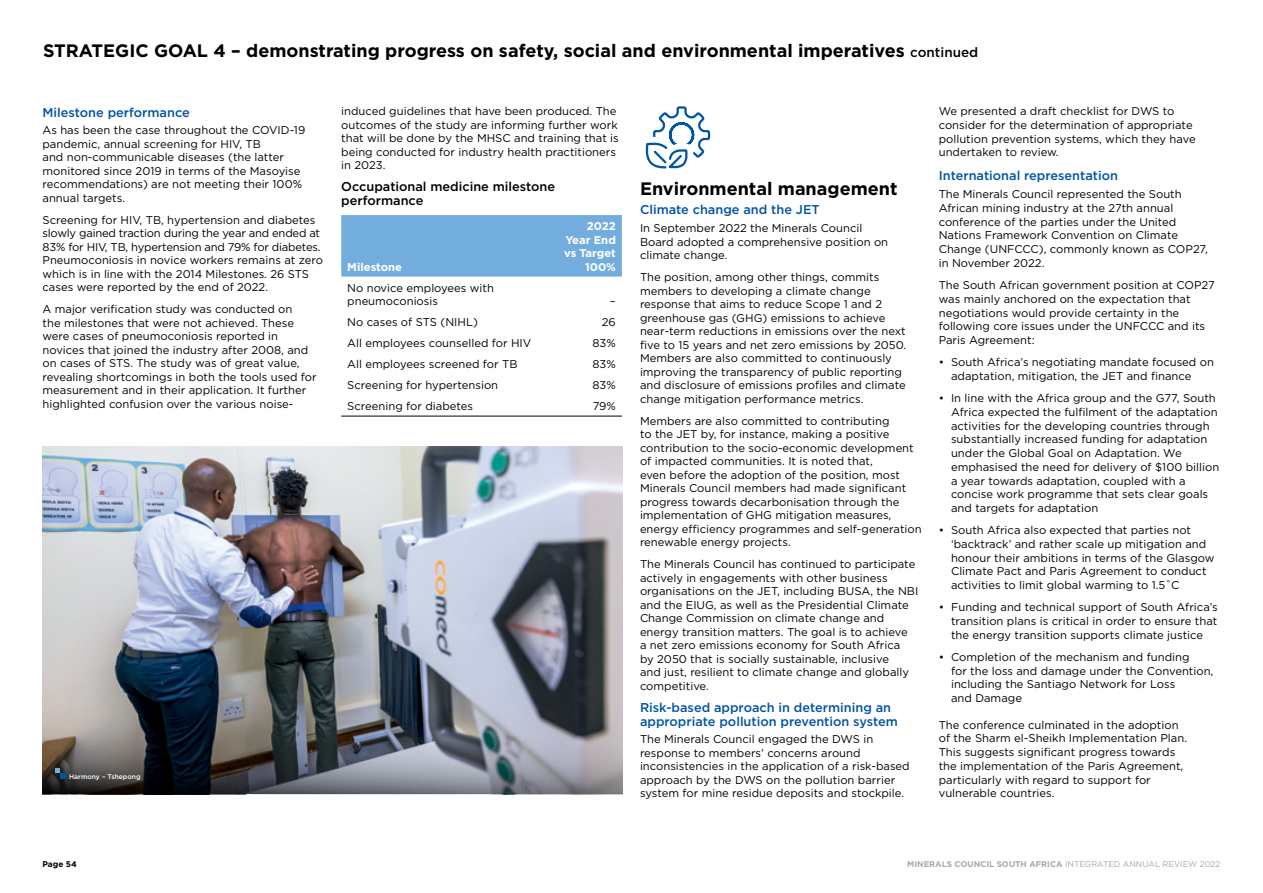
<style>
.page{position:relative;width:1263px;height:893px;background:#fff}
.page>*{position:absolute;margin:0;border:0;box-sizing:border-box;transform-origin:0 0}
._2023_MCSA_IR_TOP_PA{font:700 18px "Gotham";color:#000}
._2023_MCSA_IR_headin{font:500 12.75px/13.5px "Gotham";color:#0054a6}
._2023_MCSA_IR_headin-2{font:500 12.75px/13.5px "Gotham";color:#000}
._2023_MCSA_IR_Body_C{font:11.25px/13.5px "Gotham";color:#000}
._2023_MCSA_IR_Body_C-2{font:700 11.25px/13.5px "Gotham";color:#fff;text-align:right}
.t1{font:700 8.25px "Gotham";color:#a7a9ac}
.t2{font:700 8.25px "Gotham";color:#000}
.t3{font:500 6.75px "Gotham";color:#fff}
.s1{font-weight:500;font-size:13.5px}
.s2{font-weight:400}
</style>
<div class="page">
<div style="left:341px;top:215px;width:281px;height:62px;background:#72adde"></div>
<hr style="left:341px;top:416px;width:217px;height:1px;background:#000">
<hr style="left:558px;top:416px;width:64px;height:1px;background:#000">
<svg style="left:645px;top:106px;width:66px;height:63px"></svg>
<img style="left:43px;top:446px;width:580px;height:203px">
<img style="left:43px;top:649px;width:580px;height:145px">
<svg style="left:56px;top:769px;width:10px;height:10px"></svg>
<p class="_2023_MCSA_IR_TOP_PA" style="left:43px;top:39px;width:937px">STRATEGIC GOAL 4 – demonstrating progress on safety, social and environmental imperatives <span class="s1">continued</span></p>
<p class="_2023_MCSA_IR_headin" style="left:43px;top:105px;width:149px">Milestone performance</p>
<p class="_2023_MCSA_IR_Body_C" style="left:43px;top:123px;width:264px">As has been the case throughout the COVID-19 pandemic, annual screening for HIV, TB<br>and non-communicable diseases (the latter monitored since 2019 in terms of the Masoyise recommendations) are not meeting their 100% annual targets.</p>
<p class="_2023_MCSA_IR_Body_C" style="left:43px;top:213px;width:282px">Screening for HIV, TB, hypertension and diabetes slowly gained traction during the year and ended at 83% for HIV, TB, hypertension and 79% for diabetes.<br>Pneumoconiosis in novice workers remains at zero which is in line with the 2014 Milestones. 26 STS cases were reported by the end of 2022.</p>
<p class="_2023_MCSA_IR_Body_C" style="left:43px;top:302px;width:276px">A major verification study was conducted on<br>the milestones that were not achieved. These were cases of pneumoconiosis reported in novices that joined the industry after 2008, and on cases of STS. The study was of great value, revealing shortcomings in both the tools used for measurement and in their application. It further highlighted confusion over the various noise-</p>
<p class="_2023_MCSA_IR_Body_C" style="left:341px;top:104px;width:279px">induced guidelines that have been produced. The outcomes of the study are informing further work that will be done by the MHSC and training that is being conducted for industry health practitioners in 2023.</p>
<p class="_2023_MCSA_IR_headin-2" style="left:341px;top:180px;width:215px">Occupational medicine milestone performance</p>
<p class="_2023_MCSA_IR_Body_C-2" style="left:347px;top:260px;width:56px">Milestone</p>
<p class="_2023_MCSA_IR_Body_C" style="left:347px;top:281px;width:148px">No novice employees with pneumoconiosis</p>
<p class="_2023_MCSA_IR_Body_C-2" style="left:564px;top:219px;width:53px">2022<br>Year End vs Target<br>100%</p>
<p class="_2023_MCSA_IR_Body_C" style="left:610px;top:294px;width:7px">–</p>
<p class="_2023_MCSA_IR_Body_C" style="left:347px;top:315px;width:132px">No cases of STS (NIHL)</p>
<p class="_2023_MCSA_IR_Body_C" style="left:602px;top:315px;width:16px">26</p>
<p class="_2023_MCSA_IR_Body_C" style="left:347px;top:336px;width:186px">All employees counselled for HIV</p>
<p class="_2023_MCSA_IR_Body_C" style="left:592px;top:336px;width:25px">83%</p>
<p class="_2023_MCSA_IR_Body_C" style="left:347px;top:357px;width:172px">All employees screened for TB</p>
<p class="_2023_MCSA_IR_Body_C" style="left:592px;top:357px;width:25px">83%</p>
<p class="_2023_MCSA_IR_Body_C" style="left:347px;top:378px;width:152px">Screening for hypertension</p>
<p class="_2023_MCSA_IR_Body_C" style="left:592px;top:378px;width:25px">83%</p>
<p class="_2023_MCSA_IR_Body_C" style="left:347px;top:399px;width:127px">Screening for diabetes</p>
<p class="_2023_MCSA_IR_Body_C" style="left:593px;top:399px;width:25px">79%</p>
<p class="t3" style="left:69px;top:772px;width:73px">Harmony – Tshepong</p>
<p class="_2023_MCSA_IR_TOP_PA" style="left:640px;top:177px;width:259px">Environmental management</p>
<p class="_2023_MCSA_IR_headin" style="left:640px;top:203px;width:181px">Climate change and the JET</p>
<p class="_2023_MCSA_IR_Body_C" style="left:640px;top:221px;width:250px">In September 2022 the Minerals Council<br>Board adopted a comprehensive position on climate change.</p>
<p class="_2023_MCSA_IR_Body_C" style="left:640px;top:270px;width:268px">The position, among other things, commits members to developing a climate change response that aims to reduce Scope 1 and 2 greenhouse gas (GHG) emissions to achieve near-term reductions in emissions over the next five to 15 years and net zero emissions by 2050.<br>Members are also committed to continuously improving the transparency of public reporting and disclosure of emissions profiles and climate change mitigation performance metrics.</p>
<p class="_2023_MCSA_IR_Body_C" style="left:640px;top:414px;width:283px">Members are also committed to contributing<br>to the JET by, for instance, making a positive contribution to the socio-economic development of impacted communities. It is noted that,<br>even before the adoption of the position, most Minerals Council members had made significant progress towards decarbonisation through the implementation of GHG mitigation measures, energy efficiency programmes and self-generation renewable energy projects.</p>
<p class="_2023_MCSA_IR_Body_C" style="left:640px;top:557px;width:280px">The Minerals Council has continued to participate actively in engagements with other business organisations on the JET, including BUSA, the NBI and the EIUG, as well as the Presidential Climate Change Commission on climate change and energy transition matters. The goal is to achieve<br>a net zero emissions economy for South Africa<br>by 2050 that is socially sustainable, inclusive<br>and just, resilient to climate change and globally competitive.</p>
<p class="_2023_MCSA_IR_headin" style="left:640px;top:701px;width:259px">Risk-based approach in determining an appropriate pollution prevention system</p>
<p class="_2023_MCSA_IR_Body_C" style="left:640px;top:732px;width:271px">The Minerals Council engaged the DWS in response to members’ concerns around inconsistencies in the application of a risk-based approach by the DWS on the pollution barrier system for mine residue deposits and stockpile.</p>
<p class="_2023_MCSA_IR_Body_C" style="left:939px;top:104px;width:258px">We presented a draft checklist for DWS to consider for the determination of appropriate pollution prevention systems, which they have undertaken to review.</p>
<p class="_2023_MCSA_IR_headin" style="left:939px;top:169px;width:181px">International representation</p>
<p class="_2023_MCSA_IR_Body_C" style="left:939px;top:187px;width:271px">The Minerals Council represented the South African mining industry at the 27th annual conference of the parties under the United Nations Framework Convention on Climate Change (UNFCCC), commonly known as COP27, in November 2022.</p>
<p class="_2023_MCSA_IR_Body_C" style="left:939px;top:278px;width:278px">The South African government position at COP27 was mainly anchored on the expectation that negotiations would provide certainty in the following core issues under the UNFCCC and its Paris Agreement:</p>
<p class="_2023_MCSA_IR_Body_C" style="left:951px;top:355px;width:264px;text-indent:-12px">• South Africa’s negotiating mandate focused on adaptation, mitigation, the JET and finance</p>
<p class="_2023_MCSA_IR_Body_C" style="left:951px;top:391px;width:270px;text-indent:-12px">• In line with the Africa group and the G77, South Africa expected the fulfilment of the adaptation activities for the developing countries through substantially increased funding for adaptation under the Global Goal on Adaptation. We emphasised the need for delivery of $100 billion a year towards adaptation, coupled with a concise work programme that sets clear goals and targets for adaptation</p>
<p class="_2023_MCSA_IR_Body_C" style="left:951px;top:523px;width:265px;text-indent:-12px">• South Africa also expected that parties not ‘backtrack’ and rather scale up mitigation and honour their ambitions in terms of the Glasgow Climate Pact and Paris Agreement to conduct activities to limit global warming to 1.5˚C</p>
<p class="_2023_MCSA_IR_Body_C" style="left:951px;top:600px;width:268px;text-align:justify;text-indent:-12px">• Funding and technical support of South Africa’s transition plans is critical in order to ensure that the energy transition supports climate justice</p>
<p class="_2023_MCSA_IR_Body_C" style="left:951px;top:650px;width:264px;text-indent:-12px">• Completion of the mechanism and funding<br>for the loss and damage under the Convention, including the Santiago Network for Loss<br>and Damage</p>
<p class="_2023_MCSA_IR_Body_C" style="left:939px;top:717px;width:250px">The conference culminated in the adoption of the Sharm el-Sheikh Implementation Plan.<br>This suggests significant progress towards the implementation of the Paris Agreement, particularly with regard to support for vulnerable countries.</p>
<p class="t2" style="left:43px;top:858px;width:36px">Page 54</p>
<p class="t1" style="left:907px;top:858px;width:315px">MINERALS COUNCIL SOUTH AFRICA <span class="s2">INTEGRATED ANNUAL REVIEW 2022</span></p>
</div>
